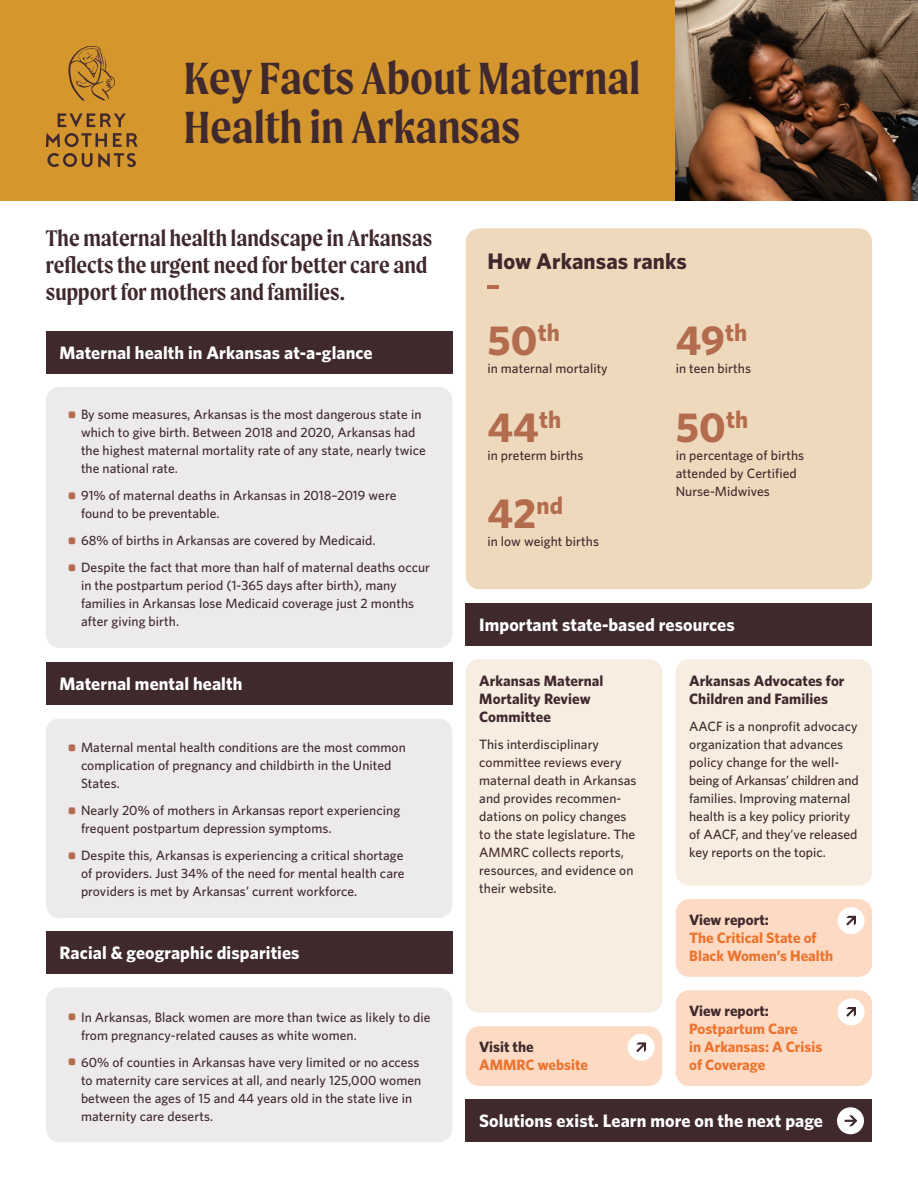
<style>
.page{position:relative;width:918px;height:1188px;background:#fff}
.page>*{position:absolute;margin:0;border:0;box-sizing:border-box;transform-origin:0 0}
.A_Head{font:600 48px/49.5px "Moret";letter-spacing:.005em;color:#40292d}
.Sidebar_Number{font:700 42px "Whitney";letter-spacing:.005em;color:#b46c4e}
.Callout{font:600 24px/27px "Moret";letter-spacing:.005em;color:#40292d}
.Sidebar_Header{font:700 22.5px "Whitney";letter-spacing:.005em;color:#40292d}
.B_Head{font:700 18px "Whitney";letter-spacing:.005em;color:#fff}
.Hyperlink{font:700 15px/18px "Whitney";color:#ec742e}
.C_Head{font:700 15px/18px "Whitney";letter-spacing:.005em;color:#40292d}
.Body_Copy{font:500 13.5px/18px "Whitney";letter-spacing:.005em;color:#40292d}
.s1{font-weight:900;font-size:18px;color:#b46c4e}
.s2{color:#40292d}
</style>
<div class="page">
<div style="left:0;top:0;width:918px;height:201px;background:#d4962d"></div>
<div style="left:46px;top:387px;width:406px;height:261px;background:#eceaea;border-radius:14px"></div>
<div style="left:46px;top:331px;width:406px;height:42px;background:#40292d"></div>
<div style="left:46px;top:719px;width:406px;height:199px;background:#eceaea;border-radius:14px"></div>
<div style="left:46px;top:988px;width:406px;height:154px;background:#eceaea;border-radius:14px"></div>
<div style="left:46px;top:662px;width:406px;height:43px;background:#40292d"></div>
<div style="left:46px;top:931px;width:406px;height:43px;background:#40292d"></div>
<div style="left:466px;top:1100px;width:406px;height:42px;background:#40292d"></div>
<svg style="left:68px;top:46px;width:47px;height:54px"></svg>
<svg style="left:113px;top:133px;width:24px;height:14px"></svg>
<svg style="left:46px;top:133px;width:61px;height:14px"></svg>
<svg style="left:47px;top:153px;width:89px;height:14px"></svg>
<svg style="left:58px;top:113px;width:68px;height:14px"></svg>
<svg style="left:837px;top:1107px;width:27px;height:28px"></svg>
<div style="left:466px;top:603px;width:406px;height:43px;background:#40292d"></div>
<div style="left:466px;top:659px;width:196px;height:354px;background:#f7ede1;border-radius:14px"></div>
<div style="left:676px;top:659px;width:196px;height:227px;background:#f7ede1;border-radius:14px"></div>
<div style="left:466px;top:1026px;width:196px;height:60px;background:#fddac3;border-radius:14px"></div>
<div style="left:628px;top:1034px;width:27px;height:27px;background:#fff;border-radius:50%"></div>
<svg style="left:636px;top:1042px;width:10px;height:10px"></svg>
<div style="left:676px;top:899px;width:196px;height:78px;background:#fddac3;border-radius:14px"></div>
<div style="left:838px;top:907px;width:27px;height:27px;background:#fff;border-radius:50%"></div>
<svg style="left:846px;top:916px;width:10px;height:10px"></svg>
<div style="left:676px;top:990px;width:196px;height:96px;background:#fddac3;border-radius:14px"></div>
<div style="left:838px;top:998px;width:27px;height:27px;background:#fff;border-radius:50%"></div>
<svg style="left:846px;top:1007px;width:10px;height:10px"></svg>
<img style="left:676px;top:0;width:242px;height:201px">
<div style="left:466px;top:228px;width:406px;height:361px;background:#eed9bd;border-radius:14px"></div>
<hr style="left:487px;top:285px;width:12px;height:4px;background:#b46c4e">
<p class="A_Head" style="left:184px;top:53px;width:458px">Key Facts About Maternal<br>Health in Arkansas</p>
<p class="Callout" style="left:46px;top:225px;width:388px">The maternal health landscape in Arkansas reflects the urgent need for better care and support for mothers and families.</p>
<p class="B_Head" style="left:59px;top:340px;width:315px">Maternal health in Arkansas at-a-glance</p>
<p class="Body_Copy" style="left:81px;top:405px;width:346px;text-indent:-14px"><span class="s1">•</span> By some measures, Arkansas is the most dangerous state in which to give birth. Between 2018 and 2020, Arkansas had the highest maternal mortality rate of any state, nearly twice the national rate.</p>
<p class="Body_Copy" style="left:81px;top:486px;width:317px;text-indent:-14px"><span class="s1">•</span> 91% of maternal deaths in Arkansas in 2018–2019 were found to be preventable.</p>
<p class="Body_Copy" style="left:68px;top:531px;width:310px"><span class="s1">•</span> 68% of births in Arkansas are covered by Medicaid.</p>
<p class="Body_Copy" style="left:81px;top:558px;width:351px;text-indent:-14px"><span class="s1">•</span> Despite the fact that more than half of maternal deaths occur in the postpartum period (1-365 days after birth), many families in Arkansas lose Medicaid coverage just 2 months after giving birth.</p>
<p class="B_Head" style="left:59px;top:672px;width:184px">Maternal mental health</p>
<p class="Body_Copy" style="left:81px;top:738px;width:326px;text-indent:-14px"><span class="s1">•</span> Maternal mental health conditions are the most common complication of pregnancy and childbirth in the United<br>States.</p>
<p class="Body_Copy" style="left:81px;top:801px;width:321px;text-indent:-14px"><span class="s1">•</span> Nearly 20% of mothers in Arkansas report experiencing frequent postpartum depression symptoms.</p>
<p class="Body_Copy" style="left:81px;top:846px;width:325px;text-align:justify;text-indent:-14px"><span class="s1">•</span> Despite this, Arkansas is experiencing a critical shortage of providers. Just 34% of the need for mental health care providers is met by Arkansas’ current workforce.</p>
<p class="B_Head" style="left:59px;top:941px;width:242px">Racial &amp; geographic disparities</p>
<p class="Body_Copy" style="left:81px;top:1008px;width:351px;text-indent:-14px"><span class="s1">•</span> In Arkansas, Black women are more than twice as likely to die from pregnancy-related causes as white women.</p>
<p class="Body_Copy" style="left:81px;top:1053px;width:342px;text-indent:-14px"><span class="s1">•</span> 60% of counties in Arkansas have very limited or no access to maternity care services at all, and nearly 125,000 women between the ages of 15 and 44 years old in the state live in maternity care deserts.</p>
<p class="Sidebar_Header" style="left:487px;top:246px;width:201px">How Arkansas ranks</p>
<p class="Sidebar_Number" style="left:487px;top:312px;width:74px">50<sup>th</sup></p>
<p class="Body_Copy" style="left:487px;top:359px;width:122px">in maternal mortality</p>
<p class="Sidebar_Number" style="left:487px;top:399px;width:75px">44<sup>th</sup></p>
<p class="Body_Copy" style="left:487px;top:446px;width:98px">in preterm births</p>
<p class="Sidebar_Number" style="left:487px;top:485px;width:77px">42<sup>nd</sup></p>
<p class="Body_Copy" style="left:487px;top:532px;width:113px">in low weight births</p>
<p class="Sidebar_Number" style="left:676px;top:312px;width:73px">49<sup>th</sup></p>
<p class="Body_Copy" style="left:676px;top:359px;width:77px">in teen births</p>
<p class="Sidebar_Number" style="left:676px;top:399px;width:74px">50<sup>th</sup></p>
<p class="Body_Copy" style="left:676px;top:446px;width:130px">in percentage of births attended by Certified<br>Nurse-Midwives</p>
<p class="B_Head" style="left:479px;top:612px;width:257px">Important state-based resources</p>
<p class="C_Head" style="left:479px;top:672px;width:126px">Arkansas Maternal<br>Mortality Review<br>Committee</p>
<p class="Body_Copy" style="left:479px;top:735px;width:159px">This interdisciplinary committee reviews every maternal death in Arkansas and provides recommen&shy;dations on policy changes to the state legislature. The<br>AMMRC collects reports, resources, and evidence on their website.</p>
<p class="Hyperlink" style="left:479px;top:1037px;width:110px"><span class="s2">Visit the<br></span>AMMRC website</p>
<p class="C_Head" style="left:689px;top:672px;width:157px">Arkansas Advocates for<br>Children and Families</p>
<p class="Body_Copy" style="left:689px;top:717px;width:171px">AACF is a nonprofit advocacy organization that advances policy change for the well&shy;being of Arkansas’ children and families. Improving maternal health is a key policy priority of AACF, and they’ve released key reports on the topic.</p>
<p class="Hyperlink" style="left:689px;top:910px;width:146px"><span class="s2">View report:<br></span>The Critical State of<br>Black Women’s Health</p>
<p class="Hyperlink" style="left:689px;top:1001px;width:135px"><span class="s2">View report:<br></span>Postpartum Care<br>in Arkansas: A Crisis of Coverage</p>
<p class="B_Head" style="left:479px;top:1109px;width:345px">Solutions exist. Learn more on the next page</p>
</div>
